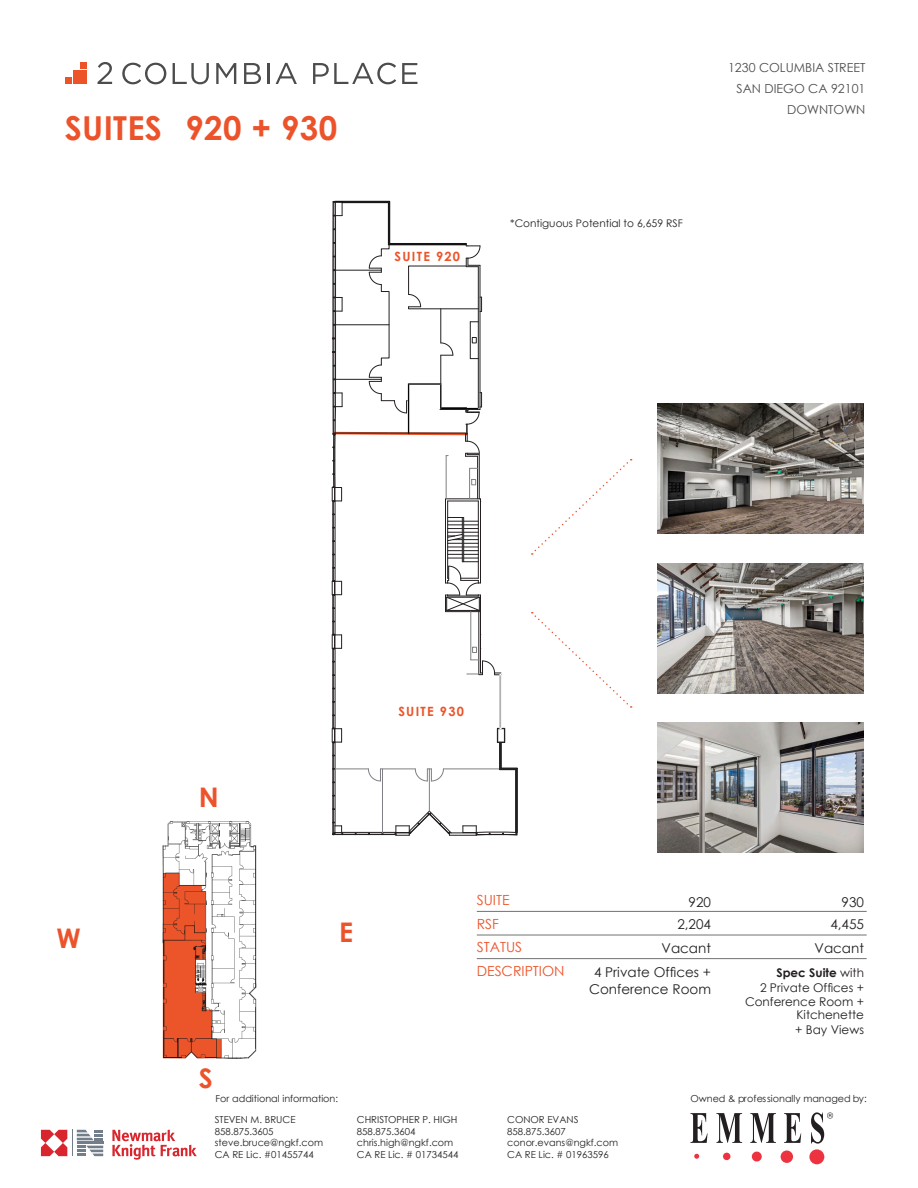
<style>
.page{position:relative;width:918px;height:1188px;background:#fff}
.page>*{position:absolute;margin:0;border:0;box-sizing:border-box;transform-origin:0 0}
.t1{font:700 33px "Century Gothic";letter-spacing:.01em;color:#ec532b}
.t2{font:700 27px "Century Gothic";color:#ec532b}
.t3{font:13.95px/23.7px "Century Gothic";color:#ec5328}
.S3{font:13.5px "Century Gothic";color:#231f20}
.t4{font:700 12.75px "Century Gothic";letter-spacing:.1em;color:#ec5328}
.t5{font:12.45px/21.1px "Century Gothic";color:#4d4d4f;text-align:right}
.S3-2{font:12px/13.5px "Century Gothic";color:#231f20;text-align:right}
.S3-3{font:700 12px "Century Gothic";color:#231f20}
.S3-4{font:10.5px "Century Gothic";color:#231f20}
.t6{font:9.6px/11.6px "Century Gothic";color:#231f20}
.s1{font-weight:400}
</style>
<div class="page">
<hr style="left:477px;top:911px;width:390px;height:1px;background:#717271">
<hr style="left:477px;top:935px;width:390px;height:1px;background:#717271">
<hr style="left:477px;top:958px;width:390px;height:1px;background:#717271">
<svg style="left:690px;top:1113px;width:18px;height:30px"></svg>
<svg style="left:716px;top:1113px;width:26px;height:30px"></svg>
<svg style="left:750px;top:1113px;width:26px;height:30px"></svg>
<svg style="left:784px;top:1113px;width:17px;height:30px"></svg>
<div style="left:809px;top:1149px;width:15px;height:15px;background:#ee3340;border-radius:50%"></div>
<div style="left:781px;top:1150px;width:12px;height:13px;background:#ee3340;border-radius:50%"></div>
<div style="left:752px;top:1152px;width:10px;height:10px;background:#ee3340;border-radius:50%"></div>
<div style="left:723px;top:1153px;width:7px;height:7px;background:#ee3340;border-radius:50%"></div>
<svg style="left:694px;top:1154px;width:5px;height:5px"></svg>
<svg style="left:811px;top:1112px;width:22px;height:32px"></svg>
<svg style="left:122px;top:63px;width:44px;height:21px"></svg>
<svg style="left:173px;top:63px;width:36px;height:21px"></svg>
<svg style="left:216px;top:63px;width:20px;height:21px"></svg>
<svg style="left:244px;top:63px;width:17px;height:21px"></svg>
<hr style="left:268px;top:63px;width:2px;height:21px;background:#4b4c4d">
<svg style="left:276px;top:63px;width:21px;height:21px"></svg>
<svg style="left:313px;top:63px;width:83px;height:21px"></svg>
<svg style="left:402px;top:63px;width:15px;height:21px"></svg>
<div style="left:81px;top:77px;width:6px;height:7px;background:#ec5328"></div>
<svg style="left:81px;top:70px;width:6px;height:6px"></svg>
<div style="left:81px;top:62px;width:6px;height:7px;background:#ec5328"></div>
<div style="left:73px;top:70px;width:7px;height:6px;background:#ec5328"></div>
<div style="left:73px;top:77px;width:7px;height:7px;background:#ec5328"></div>
<div style="left:65px;top:77px;width:7px;height:7px;background:#ec5328"></div>
<svg style="left:97px;top:62px;width:15px;height:22px"></svg>
<svg style="left:41px;top:1130px;width:62px;height:26px"></svg>
<svg style="left:112px;top:1130px;width:85px;height:30px"></svg>
<img style="left:658px;top:723px;width:206px;height:130px">
<img style="left:658px;top:563px;width:206px;height:130px">
<img style="left:658px;top:404px;width:206px;height:130px">
<hr style="left:447px;top:501px;width:1px;height:77px;background:#231f20">
<hr style="left:478px;top:501px;width:1px;height:77px;background:#231f20">
<hr style="left:480px;top:499px;width:1px;height:84px;background:#231f20">
<hr style="left:445px;top:499px;width:1px;height:84px;background:#231f20">
<hr style="left:478px;top:612px;width:1px;height:63px;background:#231f20">
<hr style="left:480px;top:612px;width:1px;height:61px;background:#231f20">
<svg style="left:445px;top:517px;width:36px;height:95px"></svg>
<hr style="left:342px;top:832px;width:54px;height:1px;background:#231f20">
<hr style="left:333px;top:834px;width:63px;height:1px;background:#231f20">
<svg style="left:332px;top:822px;width:11px;height:14px"></svg>
<hr style="left:335px;top:742px;width:1px;height:84px;background:#231f20">
<hr style="left:335px;top:648px;width:1px;height:81px;background:#231f20">
<hr style="left:335px;top:501px;width:1px;height:80px;background:#231f20">
<hr style="left:335px;top:595px;width:1px;height:40px;background:#231f20">
<hr style="left:333px;top:742px;width:1px;height:93px;background:#231f20">
<svg style="left:332px;top:728px;width:10px;height:15px"></svg>
<hr style="left:333px;top:648px;width:1px;height:81px;background:#231f20">
<hr style="left:333px;top:595px;width:1px;height:40px;background:#231f20">
<svg style="left:332px;top:634px;width:10px;height:15px"></svg>
<svg style="left:332px;top:580px;width:10px;height:16px"></svg>
<hr style="left:333px;top:501px;width:1px;height:80px;background:#231f20">
<svg style="left:467px;top:659px;width:34px;height:16px"></svg>
<hr style="left:470px;top:612px;width:1px;height:48px;background:#7e8083">
<svg style="left:472px;top:646px;width:8px;height:7px"></svg>
<hr style="left:335px;top:768px;width:33px;height:1px;background:#7e8083">
<hr style="left:382px;top:769px;width:1px;height:64px;background:#7e8083">
<svg style="left:367px;top:768px;width:14px;height:14px"></svg>
<hr style="left:380px;top:768px;width:35px;height:1px;background:#7e8083">
<svg style="left:331px;top:201px;width:151px;height:301px"></svg>
<svg style="left:395px;top:728px;width:123px;height:108px"></svg>
<img style="left:162px;top:821px;width:95px;height:238px">
<svg style="left:531px;top:612px;width:101px;height:96px"></svg>
<svg style="left:531px;top:459px;width:101px;height:96px"></svg>
<p class="t1" style="left:65px;top:103px;width:99px">SUITES</p>
<p class="t1" style="left:185px;top:103px;width:153px">920 + 930</p>
<p class="t4" style="left:395px;top:246px;width:67px">SUITE 920</p>
<p class="S3-4" style="left:510px;top:216px;width:174px">*Contiguous Potential to 6,659 RSF</p>
<p class="t5" style="left:728px;top:57px;width:139px">1230 COLUMBIA STREET<br>SAN DIEGO CA 92101<br>DOWNTOWN</p>
<p class="t2" style="left:199px;top:777px;width:21px">N</p>
<p class="t2" style="left:56px;top:918px;width:26px">W</p>
<p class="t2" style="left:339px;top:912px;width:16px">E</p>
<p class="t2" style="left:199px;top:1057px;width:16px">S</p>
<p class="t4" style="left:398px;top:701px;width:67px">SUITE 930</p>
<p class="t3" style="left:477px;top:888px;width:89px">SUITE<br>RSF<br>STATUS<br>DESCRIPTION</p>
<p class="S3" style="left:689px;top:892px;width:24px">920</p>
<p class="S3" style="left:677px;top:915px;width:35px">2,204</p>
<p class="S3" style="left:662px;top:939px;width:51px">Vacant</p>
<p class="S3" style="left:594px;top:963px;width:118px">4 Private Offices +</p>
<p class="S3" style="left:589px;top:979px;width:123px">Conference Room</p>
<p class="S3" style="left:842px;top:892px;width:24px">930</p>
<p class="S3" style="left:830px;top:915px;width:35px">4,455</p>
<p class="S3" style="left:815px;top:939px;width:51px">Vacant</p>
<p class="S3-3" style="left:776px;top:964px;width:89px">Spec Suite <span class="s1">with</span></p>
<p class="S3-2" style="left:745px;top:981px;width:120px">2 Private Offices +<br>Conference Room +<br>Kitchenette</p>
<p class="S3-2" style="left:795px;top:1023px;width:70px">+ Bay Views</p>
<p class="t6" style="left:216px;top:1093px;width:124px">For additional information:</p>
<p class="t6" style="left:690px;top:1092px;width:178px">Owned &amp; professionally managed by:</p>
<p class="t6" style="left:215px;top:1114px;width:110px">STEVEN M. BRUCE<br>858.875.3605 steve.bruce@ngkf.com<br>CA RE Lic. #01455744</p>
<p class="t6" style="left:357px;top:1114px;width:103px">CHRISTOPHER P. HIGH<br>858.875.3604 chris.high@ngkf.com<br>CA RE Lic. # 01734544</p>
<p class="t6" style="left:507px;top:1114px;width:112px">CONOR EVANS<br>858.875.3607 conor.evans@ngkf.com<br>CA RE Lic. # 01963596</p>
</div>
